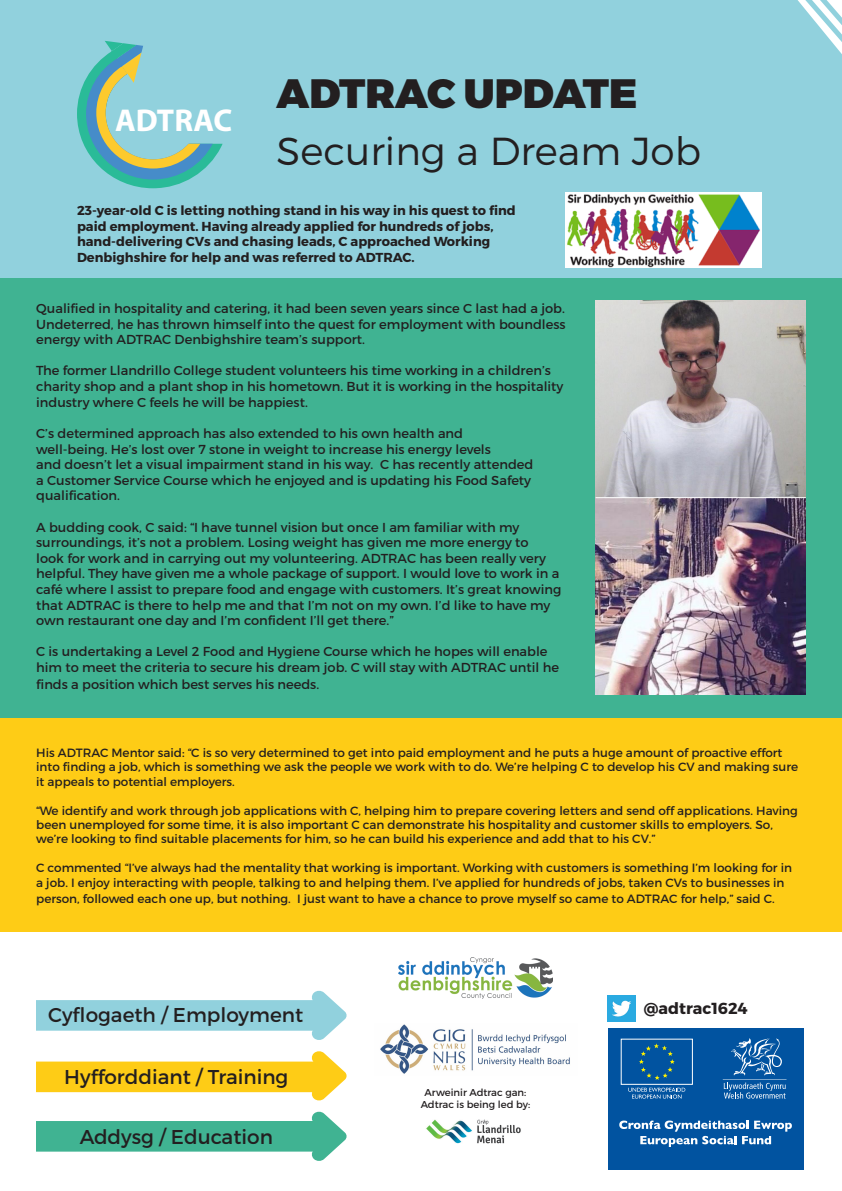
<style>
.page{position:relative;width:842px;height:1191px;background:#fff}
.page>*{position:absolute;margin:0;border:0;box-sizing:border-box;transform-origin:0 0}
.t1{font:900 41px "Montserrat";color:#231f20}
.t2{font:300 39px "Montserrat";color:#231f20}
.t3{font:700 31.6px "Myriad Pro";color:#fff}
.t4{font:20px "Montserrat";color:#231f20}
.t5{font:700 16px "Montserrat";color:#231f20}
.t6{font:13px/15.6px "Montserrat";color:#231f20}
.t7{font:700 13px/15.6px "Montserrat";color:#231f20}
.t8{font:12px/14.4px "Montserrat";color:#231f20}
.t9{font:10px "Montserrat";color:#231f20}
</style>
<div class="page">
<div style="left:0;top:717px;width:842px;height:215px;background:#fecc16"></div>
<div style="left:0;top:278px;width:842px;height:439px;background:#40b392"></div>
<div style="left:0;top:188px;width:842px;height:90px;background:#91d1dd"></div>
<div style="left:0;top:0;width:842px;height:198px;background:#91d1dd"></div>
<svg style="left:797px;top:0;width:45px;height:54px"></svg>
<div style="left:36px;top:1000px;width:287px;height:30px;background:#91d1dd"></div>
<div style="left:36px;top:1121px;width:287px;height:30px;background:#40b392"></div>
<div style="left:36px;top:1061px;width:287px;height:31px;background:#fecc16"></div>
<svg style="left:311px;top:1051px;width:36px;height:50px"></svg>
<svg style="left:311px;top:990px;width:36px;height:50px"></svg>
<svg style="left:311px;top:1111px;width:36px;height:50px"></svg>
<svg style="left:77px;top:41px;width:146px;height:147px"></svg>
<img style="left:596px;top:300px;width:210px;height:395px">
<hr style="left:596px;top:497px;width:210px;height:1px;background:#fff">
<img style="left:380px;top:1024px;width:190px;height:50px">
<img style="left:426px;top:1119px;width:95px;height:25px">
<img style="left:608px;top:995px;width:27px;height:27px">
<div style="left:608px;top:1028px;width:195px;height:141px;background:#0153a0"></div>
<svg style="left:619px;top:1120px;width:173px;height:27px"></svg>
<svg style="left:723px;top:1038px;width:63px;height:60px"></svg>
<svg style="left:639px;top:1043px;width:36px;height:37px"></svg>
<svg style="left:628px;top:1087px;width:57px;height:11px"></svg>
<img style="left:398px;top:958px;width:155px;height:40px">
<img style="left:566px;top:192px;width:195px;height:76px">
<p class="t1" style="left:277px;top:68px;width:362px">ADTRAC UPDATE</p>
<p class="t2" style="left:277px;top:127px;width:426px">Securing a Dream Job</p>
<p class="t7" style="left:77px;top:203px;width:440px">23-year-old C is letting nothing stand in his way in his quest to find</p>
<p class="t7" style="left:77px;top:218px;width:418px">paid employment. Having already applied for hundreds of jobs,</p>
<p class="t7" style="left:77px;top:234px;width:415px">hand-delivering CVs and chasing leads, C approached Working<br>Denbighshire for help and was referred to ADTRAC.</p>
<p class="t3" style="left:115px;top:100px;width:119px">ADTRAC</p>
<p class="t6" style="left:36px;top:300px;width:531px;text-align:justify">Qualified in hospitality and catering, it had been seven years since C last had a job.<br>Undeterred, he has thrown himself into the quest for employment with boundless energy with ADTRAC Denbighshire team’s support.</p>
<p class="t6" style="left:36px;top:363px;width:529px">The former Llandrillo College student volunteers his time working in a children’s charity shop and a plant shop in his hometown. But it is working in the hospitality industry where C feels he will be happiest.</p>
<p class="t6" style="left:36px;top:425px;width:428px">C’s determined approach has also extended to his own health and</p>
<p class="t6" style="left:36px;top:441px;width:456px">well-being. He’s lost over 7 stone in weight to increase his energy levels</p>
<p class="t6" style="left:36px;top:456px;width:499px">and doesn’t let a visual impairment stand in his way. C has recently attended a Customer Service Course which he enjoyed and is updating his Food Safety qualification.</p>
<p class="t6" style="left:36px;top:519px;width:527px">A budding cook, C said: “I have tunnel vision but once I am familiar with my surroundings, it’s not a problem. Losing weight has given me more energy to<br>look for work and in carrying out my volunteering. ADTRAC has been really very helpful. They have given me a whole package of support. I would love to work in a café where I assist to prepare food and engage with customers. It’s great knowing that ADTRAC is there to help me and that I’m not on my own. I’d like to have my own restaurant one day and I’m confident I’ll get there.”</p>
<p class="t6" style="left:36px;top:644px;width:524px">C is undertaking a Level 2 Food and Hygiene Course which he hopes will enable him to meet the criteria to secure his dream job. C will stay with ADTRAC until he</p>
<p class="t6" style="left:36px;top:676px;width:284px">finds a position which best serves his needs.</p>
<p class="t8" style="left:36px;top:745px;width:763px">His ADTRAC Mentor said: “C is so very determined to get into paid employment and he puts a huge amount of proactive effort into finding a job, which is something we ask the people we work with to do. We’re helping C to develop his CV and making sure it appeals to potential employers.</p>
<p class="t8" style="left:36px;top:803px;width:763px">“We identify and work through job applications with C, helping him to prepare covering letters and send off applications. Having been unemployed for some time, it is also important C can demonstrate his hospitality and customer skills to employers. So, we’re looking to find suitable placements for him, so he can build his experience and add that to his CV.”</p>
<p class="t8" style="left:36px;top:860px;width:757px">C commented “I’ve always had the mentality that working is important. Working with customers is something I’m looking for in a job. I enjoy interacting with people, talking to and helping them. I’ve applied for hundreds of jobs, taken CVs to businesses in</p>
<p class="t8" style="left:36px;top:892px;width:740px">person, followed each one up, but nothing. I just want to have a chance to prove myself so came to ADTRAC for help,” said C.</p>
<p class="t4" style="left:48px;top:1002px;width:257px">Cyflogaeth / Employment</p>
<p class="t4" style="left:64px;top:1064px;width:226px">Hyfforddiant / Training</p>
<p class="t4" style="left:80px;top:1124px;width:195px">Addysg / Education</p>
<p class="t9" style="left:424px;top:1086px;width:103px">Arweinir Adtrac gan:</p>
<p class="t9" style="left:421px;top:1098px;width:111px">Adtrac is being led by:</p>
<p class="t5" style="left:644px;top:998px;width:105px">@adtrac1624</p>
</div>
